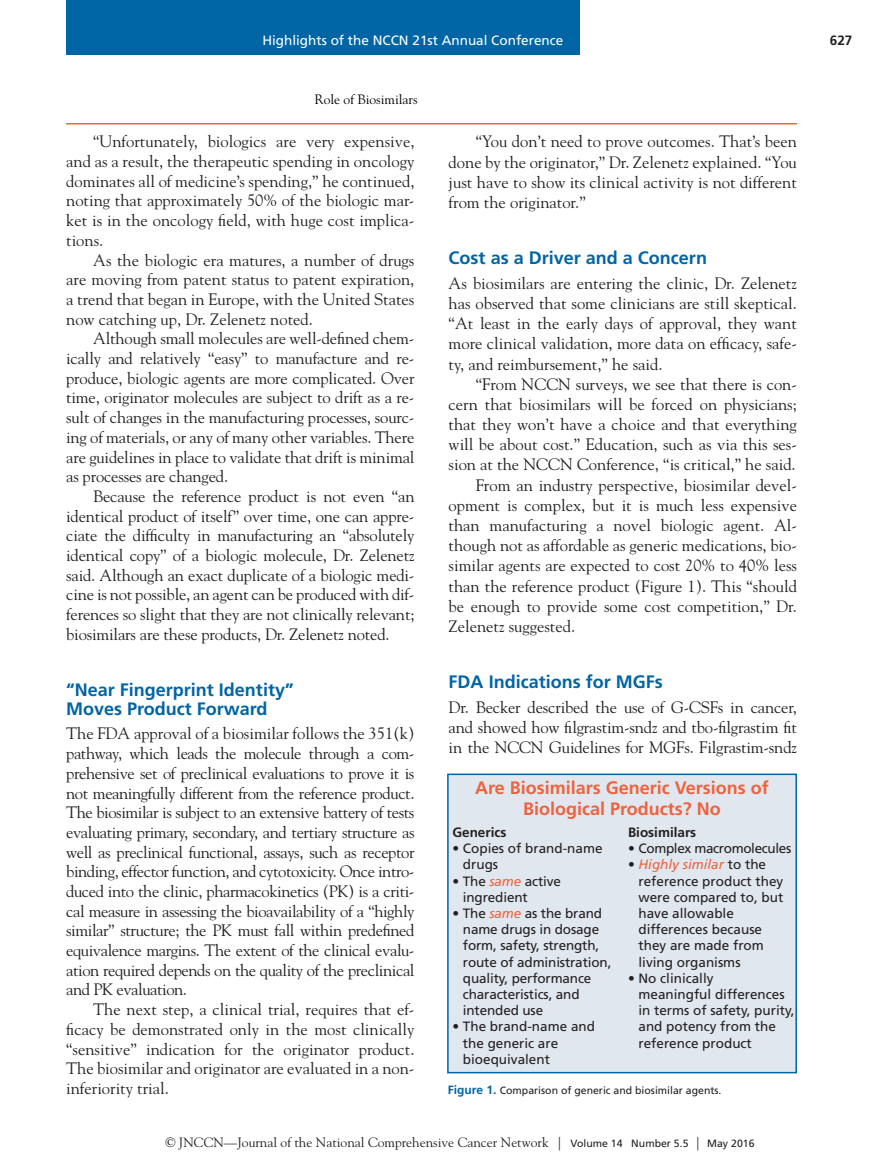
<style>
.page{position:relative;width:878px;height:1175px;background:#fff}
.page>*{position:absolute;margin:0;border:0;box-sizing:border-box;transform-origin:0 0}
.t1{font:700 18px/19.6px "Frutiger LT Std";color:#0065a4}
.t2{font:700 18px/21.6px "Frutiger LT Std";color:#ed633e;text-align:center}
.TXT{font:16.5px/19.6px "Goudy Std";color:#231f20;text-align:justify}
.TXT__flush{font:16.5px/19.6px "Goudy Std";letter-spacing:-.01em;color:#231f20;text-align:justify}
.t3{font:13.5px/16.2px "Frutiger LT Std";color:#231f20}
.t4{font:13.5px "Goudy Std";color:#231f20}
.t5{font:13.5px "Frutiger LT Std";color:#fff}
.t6{font:700 13.5px "Frutiger LT Std";color:#231f20}
.t7{font:13.5px "Frutiger LT Std";letter-spacing:-.025em;color:#231f20}
.t8{font:13.5px "Goudy Std";color:#000}
.FLG{font:10.5px "Frutiger LT Std";color:#231f20}
.s1{font-style:italic;color:#ed633e}
.s2{font-weight:700;font-size:12px;color:#0065a4}
.s3{font-family:"Frutiger LT Std";font-size:10.5px}
</style>
<div class="page">
<div style="left:66px;top:0;width:513px;height:55px;background:#0065a4"></div>
<hr style="left:66px;top:123px;width:730px;height:1px;background:#ed633e">
<div style="left:447px;top:773px;width:349px;height:300px;background:#e1e7ef;border:2px solid #0065a4"></div>
<p class="t5" style="left:262px;top:32px;width:302px">Highlights of the NCCN 21st Annual Conference</p>
<p class="t8" style="left:315px;top:91px;width:104px">Role of Biosimilars</p>
<p class="TXT" style="left:66px;top:132px;width:350px;text-indent:27px">“Unfortunately, biologics are very expensive, and as a result, the therapeutic spending in oncology dominates all of medicine’s spending,” he continued, noting that approximately 50% of the biologic mar&shy;ket is in the oncology field, with huge cost implica&shy;tions.</p>
<p class="TXT" style="left:66px;top:250px;width:350px;text-indent:27px">As the biologic era matures, a number of drugs are moving from patent status to patent expiration, a trend that began in Europe, with the United States now catching up, Dr. Zelenetz noted.</p>
<p class="TXT" style="left:66px;top:328px;width:350px;text-indent:27px">Although small molecules are well-defined chem&shy;ically and relatively “easy” to manufacture and re&shy;produce, biologic agents are more complicated. Over time, originator molecules are subject to drift as a re&shy;sult of changes in the manufacturing processes, sourc&shy;ing of materials, or any of many other variables. There are guidelines in place to validate that drift is minimal as processes are changed.</p>
<p class="TXT" style="left:66px;top:486px;width:350px;text-indent:27px">Because the reference product is not even “an identical product of itself ” over time, one can appre&shy;ciate the difficulty in manufacturing an “absolutely identical copy” of a biologic molecule, Dr. Zelenetz said. Although an exact duplicate of a biologic medi&shy;cine is not possible, an agent can be produced with dif&shy;ferences so slight that they are not clinically relevant; biosimilars are these products, Dr. Zelenetz noted.</p>
<h1 class="t1" style="left:66px;top:679px;width:229px">“Near Fingerprint Identity”<br>Moves Product Forward</h1>
<p class="TXT__flush" style="left:66px;top:723px;width:350px">The FDA approval of a biosimilar follows the 351(k) pathway, which leads the molecule through a com&shy;prehensive set of preclinical evaluations to prove it is not meaningfully different from the reference product.<br>The biosimilar is subject to an extensive battery of tests evaluating primary, secondary, and tertiary structure as well as preclinical functional, assays, such as receptor binding, effector function, and cytotoxicity. Once intro&shy;duced into the clinic, pharmacokinetics (PK) is a criti&shy;cal measure in assessing the bioavailability of a “highly similar” structure; the PK must fall within predefined equivalence margins. The extent of the clinical evalu&shy;ation required depends on the quality of the preclinical and PK evaluation.</p>
<p class="TXT" style="left:66px;top:999px;width:350px;text-indent:27px">The next step, a clinical trial, requires that ef&shy;ficacy be demonstrated only in the most clinically “sensitive” indication for the originator product.<br>The biosimilar and originator are evaluated in a non&shy;inferiority trial.</p>
<p class="TXT" style="left:448px;top:131px;width:350px;line-height:20.2px;text-indent:27px">“You don’t need to prove outcomes. That’s been done by the originator,” Dr. Zelenetz explained. “You just have to show its clinical activity is not different from the originator.”</p>
<h1 class="t1" style="left:448px;top:248px;width:260px">Cost as a Driver and a Concern</h1>
<p class="TXT__flush" style="left:448px;top:273px;width:350px;line-height:20.2px">As biosimilars are entering the clinic, Dr. Zelenetz has observed that some clinicians are still skeptical. “At least in the early days of approval, they want more clinical validation, more data on efficacy, safe&shy;ty, and reimbursement,” he said.</p>
<p class="TXT" style="left:448px;top:374px;width:350px;line-height:20.2px;text-indent:27px">“From NCCN surveys, we see that there is con&shy;cern that biosimilars will be forced on physicians; that they won’t have a choice and that everything will be about cost.” Education, such as via this ses&shy;sion at the NCCN Conference, “is critical,” he said.</p>
<p class="TXT" style="left:448px;top:474px;width:350px;line-height:20.2px;text-indent:27px">From an industry perspective, biosimilar devel&shy;opment is complex, but it is much less expensive than manufacturing a novel biologic agent. Al&shy;though not as affordable as generic medications, bio&shy;similar agents are expected to cost 20% to 40% less than the reference product (Figure 1). This “should be enough to provide some cost competition,” Dr.<br>Zelenetz suggested.</p>
<h1 class="t1" style="left:448px;top:672px;width:215px">FDA Indications for MGFs</h1>
<p class="TXT__flush" style="left:448px;top:696px;width:350px;line-height:20.2px">Dr. Becker described the use of G-CSFs in cancer, and showed how filgrastim-sndz and tbo-filgrastim fit in the NCCN Guidelines for MGFs. Filgrastim-sndz</p>
<p class="t2" style="left:475px;top:777px;width:295px">Are Biosimilars Generic Versions of<br>Biological Products? No</p>
<p class="t6" style="left:452px;top:824px;width:55px">Generics</p>
<p class="t3" style="left:463px;top:840px;width:141px;text-indent:-11px">• Copies of brand-name drugs</p>
<p class="t3" style="left:463px;top:873px;width:99px;text-indent:-11px">• The <span class="s1">same</span> active ingredient</p>
<p class="t3" style="left:463px;top:905px;width:150px;text-indent:-11px">• The <span class="s1">same</span> as the brand name drugs in dosage form, safety, strength, route of administration, quality, performance characteristics, and intended use</p>
<p class="t3" style="left:463px;top:1018px;width:134px;text-indent:-11px">• The brand-name and the generic are bioequivalent</p>
<p class="t6" style="left:628px;top:824px;width:70px">Biosimilars</p>
<p class="t7" style="left:628px;top:840px;width:165px">• Complex macromolecules</p>
<p class="t3" style="left:638px;top:856px;width:146px;text-indent:-11px">• <span class="s1">Highly similar</span> to the reference product they were compared to, but have allowable differences because they are made from living organisms</p>
<p class="t3" style="left:638px;top:970px;width:157px;text-indent:-11px">• No clinically<br>meaningful differences in terms of safety, purity, and potency from the reference product</p>
<p class="FLG" style="left:448px;top:1084px;width:275px"><span class="s2">Figure 1.</span> Comparison of generic and biosimilar agents.</p>
<p class="t4" style="left:165px;top:1134px;width:590px">© JNCCN—Journal of the National Comprehensive Cancer Network | <span class="s3">Volume 14 Number 5.5</span> | <span class="s3">May 2016</span></p>
<p class="t6" style="left:829px;top:32px;width:24px">627</p>
</div>
